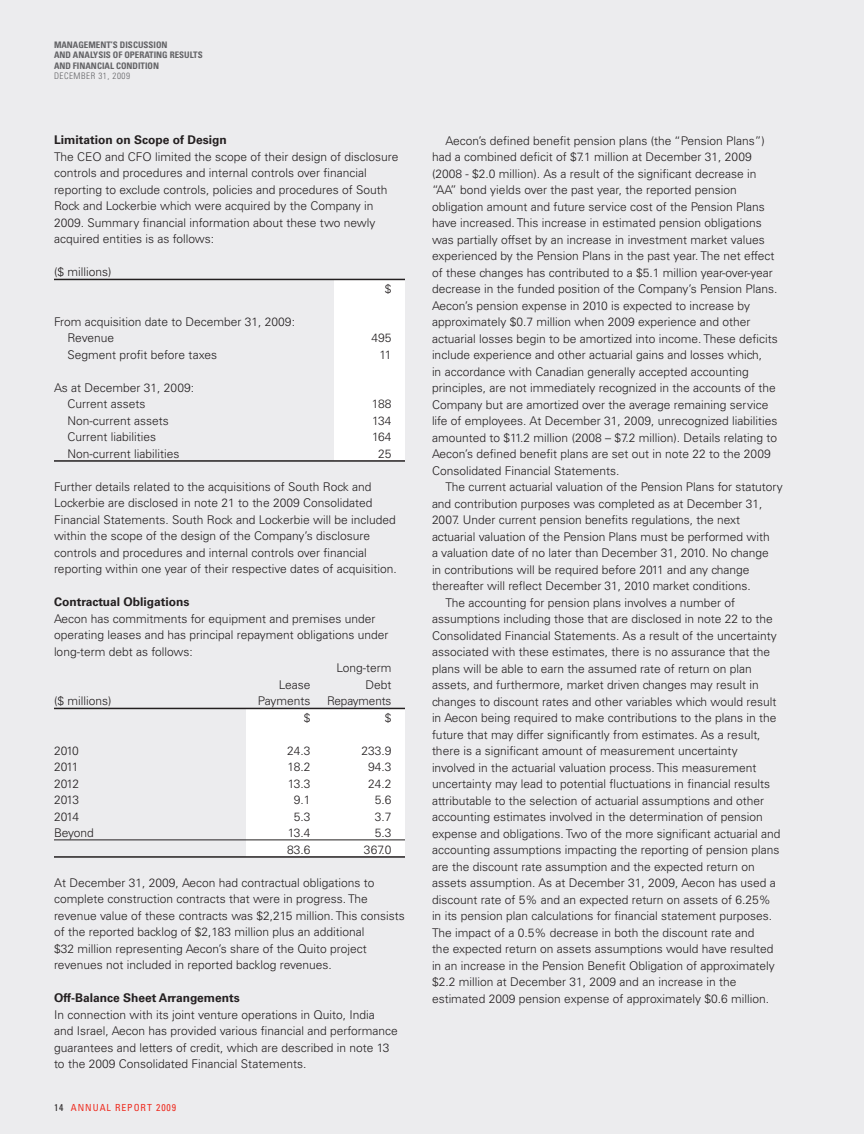
<style>
.page{position:relative;width:864px;height:1134px;background:#ececee}
.page>*{position:absolute;margin:0;border:0;box-sizing:border-box;transform-origin:0 0}
.t1{font:300 12px/16.5px "Univers";color:#231f20}
.t2{font:700 12px "Univers";color:#231f20}
.t3{font:condensed 9.75px "Univers";letter-spacing:.1em;color:#ee2e22}
.t4{font:700 condensed 9px/10.5px "Univers";color:#636366}
.t5{font:300 condensed 9px "Univers";letter-spacing:.06em;color:#636366}
.s1{color:#231f20}
</style>
<div class="page">
<div style="left:247px;top:708px;width:158px;height:149px;background:#fff"></div>
<div style="left:335px;top:280px;width:70px;height:181px;background:#fff"></div>
<hr style="left:54px;top:279px;width:351px;height:1px;background:#231f20">
<hr style="left:54px;top:460px;width:351px;height:2px;background:#231f20">
<hr style="left:54px;top:708px;width:351px;height:1px;background:#231f20">
<hr style="left:54px;top:840px;width:351px;height:1px;background:#231f20">
<hr style="left:54px;top:856px;width:351px;height:2px;background:#231f20">
<p class="t4" style="left:54px;top:39px;width:150px">MANAGEMENT’S DISCUSSION<br>AND ANALYSIS OF OPERATING RESULTS<br>AND FINANCIAL CONDITION</p>
<p class="t5" style="left:54px;top:71px;width:78px">DECEMBER 31, 2009</p>
<p class="t2" style="left:54px;top:133px;width:174px">Limitation on Scope of Design</p>
<p class="t1" style="left:54px;top:148px;width:346px">The CEO and CFO limited the scope of their design of disclosure controls and procedures and internal controls over financial reporting to exclude controls, policies and procedures of South Rock and Lockerbie which were acquired by the Company in 2009. Summary financial information about these two newly acquired entities is as follows:</p>
<p class="t1" style="left:54px;top:264px;width:59px">($ millions)</p>
<p class="t1" style="left:385px;top:280px;width:8px">$</p>
<p class="t1" style="left:68px;top:313px;width:229px;text-indent:-14px">From acquisition date to December 31, 2009:<br>Revenue</p>
<p class="t1" style="left:371px;top:330px;width:22px">495</p>
<p class="t1" style="left:68px;top:346px;width:151px">Segment profit before taxes</p>
<p class="t1" style="left:380px;top:346px;width:13px">11</p>
<p class="t1" style="left:68px;top:379px;width:128px;text-indent:-14px">As at December 31, 2009:<br>Current assets</p>
<p class="t1" style="left:372px;top:396px;width:21px">188</p>
<p class="t1" style="left:68px;top:412px;width:103px">Non-current assets</p>
<p class="t1" style="left:372px;top:412px;width:21px">134</p>
<p class="t1" style="left:68px;top:429px;width:90px">Current liabilities</p>
<p class="t1" style="left:372px;top:429px;width:21px">164</p>
<p class="t1" style="left:68px;top:445px;width:113px">Non-current liabilities</p>
<p class="t1" style="left:378px;top:445px;width:15px">25</p>
<p class="t1" style="left:54px;top:478px;width:344px">Further details related to the acquisitions of South Rock and Lockerbie are disclosed in note 21 to the 2009 Consolidated Financial Statements. South Rock and Lockerbie will be included within the scope of the design of the Company’s disclosure controls and procedures and internal controls over financial reporting within one year of their respective dates of acquisition.</p>
<p class="t2" style="left:54px;top:595px;width:137px">Contractual Obligations</p>
<p class="t1" style="left:54px;top:610px;width:323px">Aecon has commitments for equipment and premises under</p>
<p class="t1" style="left:54px;top:627px;width:336px">operating leases and has principal repayment obligations under</p>
<p class="t1" style="left:54px;top:643px;width:140px">long-term debt as follows:</p>
<p class="t1" style="left:336px;top:660px;width:57px">Long-term</p>
<p class="t1" style="left:279px;top:676px;width:33px">Lease</p>
<p class="t1" style="left:365px;top:676px;width:28px">Debt</p>
<p class="t1" style="left:54px;top:693px;width:59px">($ millions)</p>
<p class="t1" style="left:258px;top:693px;width:54px">Payments</p>
<p class="t1" style="left:327px;top:693px;width:66px">Repayments</p>
<p class="t1" style="left:304px;top:709px;width:8px">$</p>
<p class="t1" style="left:385px;top:709px;width:8px">$</p>
<p class="t1" style="left:54px;top:742px;width:26px">2010</p>
<p class="t1" style="left:287px;top:742px;width:25px">24.3</p>
<p class="t1" style="left:361px;top:742px;width:32px">233.9</p>
<p class="t1" style="left:54px;top:759px;width:26px">2011</p>
<p class="t1" style="left:288px;top:759px;width:24px">18.2</p>
<p class="t1" style="left:368px;top:759px;width:25px">94.3</p>
<p class="t1" style="left:54px;top:775px;width:27px">2012</p>
<p class="t1" style="left:288px;top:775px;width:24px">13.3</p>
<p class="t1" style="left:368px;top:775px;width:25px">24.2</p>
<p class="t1" style="left:54px;top:792px;width:27px">2013</p>
<p class="t1" style="left:294px;top:792px;width:18px">9.1</p>
<p class="t1" style="left:375px;top:792px;width:18px">5.6</p>
<p class="t1" style="left:54px;top:808px;width:27px">2014</p>
<p class="t1" style="left:294px;top:808px;width:18px">5.3</p>
<p class="t1" style="left:375px;top:808px;width:18px">3.7</p>
<p class="t1" style="left:54px;top:825px;width:41px">Beyond</p>
<p class="t1" style="left:288px;top:825px;width:24px">13.4</p>
<p class="t1" style="left:375px;top:825px;width:18px">5.3</p>
<p class="t1" style="left:287px;top:841px;width:25px">83.6</p>
<p class="t1" style="left:364px;top:841px;width:29px">367.0</p>
<p class="t1" style="left:54px;top:874px;width:352px">At December 31, 2009, Aecon had contractual obligations to complete construction contracts that were in progress. The revenue value of these contracts was $2,215 million. This consists of the reported backlog of $2,183 million plus an additional<br>$32 million representing Aecon’s share of the Quito project revenues not included in reported backlog revenues.</p>
<p class="t2" style="left:54px;top:991px;width:187px">Off-Balance Sheet Arrangements</p>
<p class="t1" style="left:54px;top:1006px;width:345px">In connection with its joint venture operations in Quito, India<br>and Israel, Aecon has provided various financial and performance guarantees and letters of credit, which are described in note 13 to the 2009 Consolidated Financial Statements.</p>
<p class="t3" style="left:54px;top:1101px;width:124px"><span class="s1">14</span> ANNUAL REPORT 2009</p>
<p class="t1" style="left:432px;top:132px;width:347px;text-indent:14px">Aecon’s defined benefit pension plans (the “Pension Plans”) had a combined deficit of $7.1 million at December 31, 2009 (2008 - $2.0 million). As a result of the significant decrease in “AA” bond yields over the past year, the reported pension obligation amount and future service cost of the Pension Plans have increased. This increase in estimated pension obligations was partially offset by an increase in investment market values experienced by the Pension Plans in the past year. The net effect of these changes has contributed to a $5.1 million year-over-year decrease in the funded position of the Company’s Pension Plans.<br>Aecon’s pension expense in 2010 is expected to increase by approximately $0.7 million when 2009 experience and other actuarial losses begin to be amortized into income. These deficits include experience and other actuarial gains and losses which,<br>in accordance with Canadian generally accepted accounting principles, are not immediately recognized in the accounts of the Company but are amortized over the average remaining service life of employees. At December 31, 2009, unrecognized liabilities amounted to $11.2 million (2008 – $7.2 million). Details relating to Aecon’s defined benefit plans are set out in note 22 to the 2009<br>Consolidated Financial Statements.</p>
<p class="t1" style="left:446px;top:479px;width:339px">The current actuarial valuation of the Pension Plans for statutory</p>
<p class="t1" style="left:432px;top:495px;width:332px">and contribution purposes was completed as at December 31,</p>
<p class="t1" style="left:432px;top:512px;width:310px">2007. Under current pension benefits regulations, the next</p>
<p class="t1" style="left:432px;top:528px;width:339px">actuarial valuation of the Pension Plans must be performed with</p>
<p class="t1" style="left:432px;top:545px;width:338px">a valuation date of no later than December 31, 2010. No change</p>
<p class="t1" style="left:432px;top:561px;width:319px">in contributions will be required before 2011 and any change</p>
<p class="t1" style="left:432px;top:578px;width:320px">thereafter will reflect December 31, 2010 market conditions.</p>
<p class="t1" style="left:446px;top:594px;width:291px">The accounting for pension plans involves a number of</p>
<p class="t1" style="left:432px;top:611px;width:342px">assumptions including those that are disclosed in note 22 to the</p>
<p class="t1" style="left:432px;top:627px;width:346px">Consolidated Financial Statements. As a result of the uncertainty</p>
<p class="t1" style="left:432px;top:644px;width:340px">associated with these estimates, there is no assurance that the</p>
<p class="t1" style="left:432px;top:660px;width:321px">plans will be able to earn the assumed rate of return on plan</p>
<p class="t1" style="left:432px;top:677px;width:328px">assets, and furthermore, market driven changes may result in</p>
<p class="t1" style="left:432px;top:693px;width:346px">changes to discount rates and other variables which would result</p>
<p class="t1" style="left:432px;top:710px;width:346px">in Aecon being required to make contributions to the plans in the</p>
<p class="t1" style="left:432px;top:726px;width:330px">future that may differ significantly from estimates. As a result,</p>
<p class="t1" style="left:432px;top:743px;width:307px">there is a significant amount of measurement uncertainty</p>
<p class="t1" style="left:432px;top:759px;width:326px">involved in the actuarial valuation process. This measurement</p>
<p class="t1" style="left:432px;top:776px;width:340px">uncertainty may lead to potential fluctuations in financial results</p>
<p class="t1" style="left:432px;top:792px;width:334px">attributable to the selection of actuarial assumptions and other</p>
<p class="t1" style="left:432px;top:809px;width:332px">accounting estimates involved in the determination of pension</p>
<p class="t1" style="left:432px;top:825px;width:350px">expense and obligations. Two of the more significant actuarial and</p>
<p class="t1" style="left:432px;top:842px;width:349px">accounting assumptions impacting the reporting of pension plans</p>
<p class="t1" style="left:432px;top:858px;width:324px">are the discount rate assumption and the expected return on</p>
<p class="t1" style="left:432px;top:875px;width:345px">assets assumption. As at December 31, 2009, Aecon has used a</p>
<p class="t1" style="left:432px;top:891px;width:340px">discount rate of 5% and an expected return on assets of 6.25%</p>
<p class="t1" style="left:432px;top:908px;width:342px">in its pension plan calculations for financial statement purposes.</p>
<p class="t1" style="left:432px;top:924px;width:324px">The impact of a 0.5% decrease in both the discount rate and</p>
<p class="t1" style="left:432px;top:941px;width:343px">the expected return on assets assumptions would have resulted</p>
<p class="t1" style="left:432px;top:957px;width:344px">in an increase in the Pension Benefit Obligation of approximately</p>
<p class="t1" style="left:432px;top:974px;width:306px">$2.2 million at December 31, 2009 and an increase in the</p>
<p class="t1" style="left:432px;top:990px;width:339px">estimated 2009 pension expense of approximately $0.6 million.</p>
</div>
